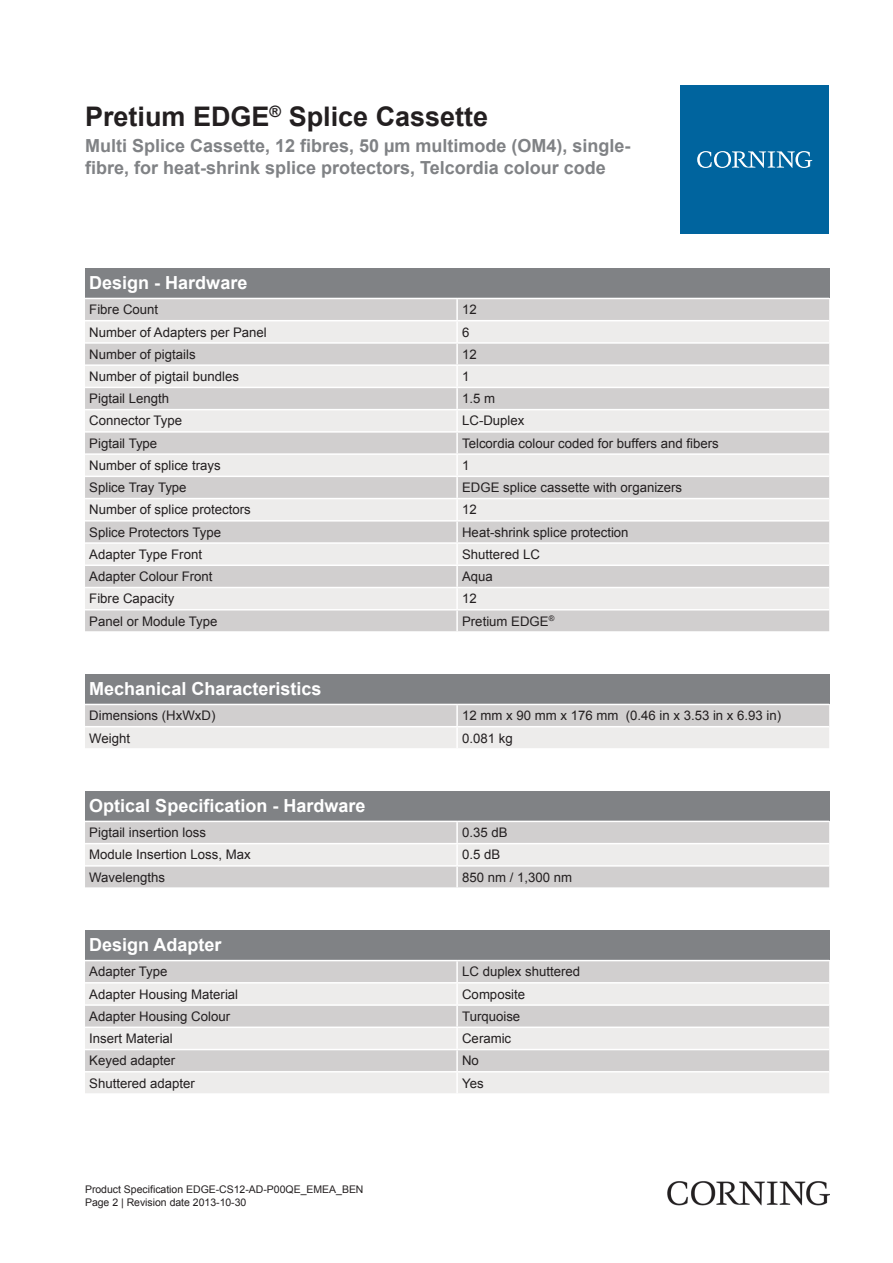
<style>
.page{position:relative;width:893px;height:1263px;background:#fff}
.page>*{position:absolute;margin:0;border:0;box-sizing:border-box;transform-origin:0 0}
.t1{font:700 27px "Arial";color:#231f20}
.t2{font:700 18px/21.6px "Arial";color:#808285}
.t3{font:700 18px "Arial";color:#fff}
.t4{font:13.2px "Arial";color:#231f20}
.t5{font:10.5px/12.6px "Arial";color:#231f20}
</style>
<div class="page">
<div style="left:85px;top:268px;width:744px;height:30px;background:#808285"></div>
<div style="left:85px;top:299px;width:744px;height:332px;background:#d1cfcf"></div>
<svg style="left:85px;top:321px;width:744px;height:288px;background:#e0dfde"></svg>
<hr style="left:456px;top:299px;width:2px;height:21px;background:#fff">
<hr style="left:456px;top:321px;width:2px;height:21px;background:#fff">
<hr style="left:456px;top:344px;width:2px;height:20px;background:#fff">
<hr style="left:456px;top:366px;width:2px;height:21px;background:#fff">
<hr style="left:456px;top:388px;width:2px;height:21px;background:#fff">
<hr style="left:456px;top:410px;width:2px;height:21px;background:#fff">
<hr style="left:456px;top:433px;width:2px;height:20px;background:#fff">
<hr style="left:456px;top:455px;width:2px;height:21px;background:#fff">
<hr style="left:456px;top:477px;width:2px;height:21px;background:#fff">
<hr style="left:456px;top:499px;width:2px;height:21px;background:#fff">
<hr style="left:456px;top:522px;width:2px;height:20px;background:#fff">
<hr style="left:456px;top:544px;width:2px;height:20px;background:#fff">
<hr style="left:456px;top:566px;width:2px;height:21px;background:#fff">
<hr style="left:456px;top:588px;width:2px;height:21px;background:#fff">
<hr style="left:456px;top:610px;width:2px;height:21px;background:#fff">
<hr style="left:85px;top:320px;width:372px;height:1px;background:#fff">
<hr style="left:457px;top:320px;width:372px;height:1px;background:#fff">
<hr style="left:85px;top:342px;width:372px;height:2px;background:#fff">
<hr style="left:457px;top:342px;width:372px;height:2px;background:#fff">
<hr style="left:85px;top:364px;width:372px;height:2px;background:#fff">
<hr style="left:457px;top:364px;width:372px;height:2px;background:#fff">
<hr style="left:85px;top:387px;width:372px;height:1px;background:#fff">
<hr style="left:457px;top:387px;width:372px;height:1px;background:#fff">
<hr style="left:85px;top:409px;width:372px;height:1px;background:#fff">
<hr style="left:457px;top:409px;width:372px;height:1px;background:#fff">
<hr style="left:85px;top:431px;width:372px;height:2px;background:#fff">
<hr style="left:457px;top:431px;width:372px;height:2px;background:#fff">
<hr style="left:85px;top:453px;width:372px;height:2px;background:#fff">
<hr style="left:457px;top:453px;width:372px;height:2px;background:#fff">
<hr style="left:85px;top:476px;width:372px;height:1px;background:#fff">
<hr style="left:457px;top:476px;width:372px;height:1px;background:#fff">
<hr style="left:85px;top:498px;width:372px;height:1px;background:#fff">
<hr style="left:457px;top:498px;width:372px;height:1px;background:#fff">
<hr style="left:85px;top:520px;width:372px;height:2px;background:#fff">
<hr style="left:457px;top:520px;width:372px;height:2px;background:#fff">
<hr style="left:85px;top:542px;width:372px;height:2px;background:#fff">
<hr style="left:457px;top:542px;width:372px;height:2px;background:#fff">
<hr style="left:85px;top:564px;width:372px;height:2px;background:#fff">
<hr style="left:457px;top:564px;width:372px;height:2px;background:#fff">
<hr style="left:85px;top:587px;width:372px;height:1px;background:#fff">
<hr style="left:457px;top:587px;width:372px;height:1px;background:#fff">
<hr style="left:85px;top:609px;width:372px;height:1px;background:#fff">
<hr style="left:457px;top:609px;width:372px;height:1px;background:#fff">
<div style="left:85px;top:674px;width:744px;height:30px;background:#808285"></div>
<svg style="left:85px;top:705px;width:744px;height:43px;background:#dfdddd"></svg>
<hr style="left:456px;top:705px;width:2px;height:21px;background:#fff">
<hr style="left:456px;top:727px;width:2px;height:21px;background:#fff">
<hr style="left:85px;top:726px;width:372px;height:1px;background:#fff">
<hr style="left:457px;top:726px;width:372px;height:1px;background:#fff">
<div style="left:85px;top:791px;width:744px;height:30px;background:#808285"></div>
<div style="left:85px;top:822px;width:744px;height:65px;background:#d1cfcf"></div>
<div style="left:85px;top:844px;width:744px;height:21px;background:#edeceb"></div>
<hr style="left:456px;top:822px;width:2px;height:21px;background:#fff">
<hr style="left:456px;top:844px;width:2px;height:21px;background:#fff">
<hr style="left:456px;top:867px;width:2px;height:20px;background:#fff">
<hr style="left:85px;top:843px;width:372px;height:1px;background:#fff">
<hr style="left:457px;top:843px;width:372px;height:1px;background:#fff">
<hr style="left:85px;top:865px;width:372px;height:2px;background:#fff">
<hr style="left:457px;top:865px;width:372px;height:2px;background:#fff">
<div style="left:85px;top:930px;width:744px;height:30px;background:#808285"></div>
<div style="left:85px;top:961px;width:744px;height:21px;background:#d1cfcf"></div>
<svg style="left:85px;top:984px;width:744px;height:109px;background:#e2e0e0"></svg>
<hr style="left:456px;top:961px;width:2px;height:21px;background:#fff">
<hr style="left:456px;top:983px;width:2px;height:21px;background:#fff">
<hr style="left:456px;top:1006px;width:2px;height:20px;background:#fff">
<hr style="left:456px;top:1028px;width:2px;height:21px;background:#fff">
<hr style="left:456px;top:1050px;width:2px;height:21px;background:#fff">
<hr style="left:456px;top:1072px;width:2px;height:21px;background:#fff">
<hr style="left:85px;top:1004px;width:372px;height:2px;background:#fff">
<hr style="left:457px;top:1004px;width:372px;height:2px;background:#fff">
<hr style="left:85px;top:1026px;width:372px;height:2px;background:#fff">
<hr style="left:457px;top:1026px;width:372px;height:2px;background:#fff">
<hr style="left:85px;top:1049px;width:372px;height:1px;background:#fff">
<hr style="left:457px;top:1049px;width:372px;height:1px;background:#fff">
<hr style="left:85px;top:1071px;width:372px;height:1px;background:#fff">
<hr style="left:457px;top:1071px;width:372px;height:1px;background:#fff">
<div style="left:680px;top:85px;width:149px;height:149px;background:#00649e"></div>
<svg style="left:697px;top:151px;width:115px;height:17px"></svg>
<img style="left:668px;top:1181px;width:161px;height:24px">
<h1 class="t1" style="left:85px;top:98px;width:405px">Pretium EDGE<sup>®</sup> Splice Cassette</h1>
<h2 class="t2" style="left:85px;top:136px;width:547px">Multi Splice Cassette, 12 fibres, 50 µm multimode (OM4), single&shy;fibre, for heat-shrink splice protectors, Telcordia colour code</h2>
<h2 class="t3" style="left:89px;top:271px;width:160px">Design - Hardware</h2>
<p class="t4" style="left:89px;top:301px;width:70px">Fibre Count</p>
<p class="t4" style="left:462px;top:301px;width:16px">12</p>
<p class="t4" style="left:89px;top:323px;width:179px">Number of Adapters per Panel</p>
<p class="t4" style="left:462px;top:323px;width:9px">6</p>
<p class="t4" style="left:89px;top:345px;width:108px">Number of pigtails</p>
<p class="t4" style="left:462px;top:345px;width:16px">12</p>
<p class="t4" style="left:89px;top:368px;width:151px">Number of pigtail bundles</p>
<p class="t4" style="left:462px;top:368px;width:9px">1</p>
<p class="t4" style="left:89px;top:390px;width:81px">Pigtail Length</p>
<p class="t4" style="left:462px;top:390px;width:35px">1.5 m</p>
<p class="t4" style="left:89px;top:412px;width:94px">Connector Type</p>
<p class="t4" style="left:462px;top:412px;width:64px">LC-Duplex</p>
<p class="t4" style="left:89px;top:434px;width:69px">Pigtail Type</p>
<p class="t4" style="left:462px;top:434px;width:258px">Telcordia colour coded for buffers and fibers</p>
<p class="t4" style="left:89px;top:457px;width:133px">Number of splice trays</p>
<p class="t4" style="left:462px;top:457px;width:9px">1</p>
<p class="t4" style="left:89px;top:479px;width:99px">Splice Tray Type</p>
<p class="t4" style="left:462px;top:479px;width:222px">EDGE splice cassette with organizers</p>
<p class="t4" style="left:89px;top:501px;width:163px">Number of splice protectors</p>
<p class="t4" style="left:462px;top:501px;width:16px">12</p>
<p class="t4" style="left:89px;top:523px;width:133px">Splice Protectors Type</p>
<p class="t4" style="left:462px;top:523px;width:168px">Heat-shrink splice protection</p>
<p class="t4" style="left:89px;top:546px;width:114px">Adapter Type Front</p>
<p class="t4" style="left:462px;top:546px;width:79px">Shuttered LC</p>
<p class="t4" style="left:89px;top:568px;width:125px">Adapter Colour Front</p>
<p class="t4" style="left:462px;top:568px;width:32px">Aqua</p>
<p class="t4" style="left:89px;top:590px;width:87px">Fibre Capacity</p>
<p class="t4" style="left:462px;top:590px;width:16px">12</p>
<p class="t4" style="left:89px;top:612px;width:130px">Panel or Module Type</p>
<p class="t4" style="left:462px;top:612px;width:94px">Pretium EDGE<sup>®</sup></p>
<h2 class="t3" style="left:89px;top:677px;width:234px">Mechanical Characteristics</h2>
<p class="t4" style="left:89px;top:707px;width:128px">Dimensions (HxWxD)</p>
<p class="t4" style="left:462px;top:707px;width:321px">12 mm x 90 mm x 176 mm (0.46 in x 3.53 in x 6.93 in)</p>
<p class="t4" style="left:89px;top:729px;width:42px">Weight</p>
<p class="t4" style="left:462px;top:729px;width:52px">0.081 kg</p>
<h2 class="t3" style="left:89px;top:794px;width:278px">Optical Specification - Hardware</h2>
<p class="t4" style="left:89px;top:824px;width:118px">Pigtail insertion loss</p>
<p class="t4" style="left:462px;top:824px;width:47px">0.35 dB</p>
<p class="t4" style="left:89px;top:846px;width:163px">Module Insertion Loss, Max</p>
<p class="t4" style="left:462px;top:846px;width:40px">0.5 dB</p>
<p class="t4" style="left:89px;top:868px;width:77px">Wavelengths</p>
<p class="t4" style="left:462px;top:868px;width:112px">850 nm / 1,300 nm</p>
<h2 class="t3" style="left:89px;top:933px;width:134px">Design Adapter</h2>
<p class="t4" style="left:89px;top:963px;width:80px">Adapter Type</p>
<p class="t4" style="left:462px;top:963px;width:120px">LC duplex shuttered</p>
<p class="t4" style="left:89px;top:985px;width:150px">Adapter Housing Material</p>
<p class="t4" style="left:462px;top:985px;width:65px">Composite</p>
<p class="t4" style="left:89px;top:1008px;width:142px">Adapter Housing Colour</p>
<p class="t4" style="left:462px;top:1008px;width:60px">Turquoise</p>
<p class="t4" style="left:89px;top:1030px;width:85px">Insert Material</p>
<p class="t4" style="left:462px;top:1030px;width:51px">Ceramic</p>
<p class="t4" style="left:89px;top:1052px;width:87px">Keyed adapter</p>
<p class="t4" style="left:462px;top:1052px;width:18px">No</p>
<p class="t4" style="left:89px;top:1074px;width:107px">Shuttered adapter</p>
<p class="t4" style="left:462px;top:1074px;width:23px">Yes</p>
<p class="t5" style="left:85px;top:1183px;width:280px">Product Specification EDGE-CS12-AD-P00QE_EMEA_BEN<br>Page 2 | Revision date 2013-10-30</p>
</div>
